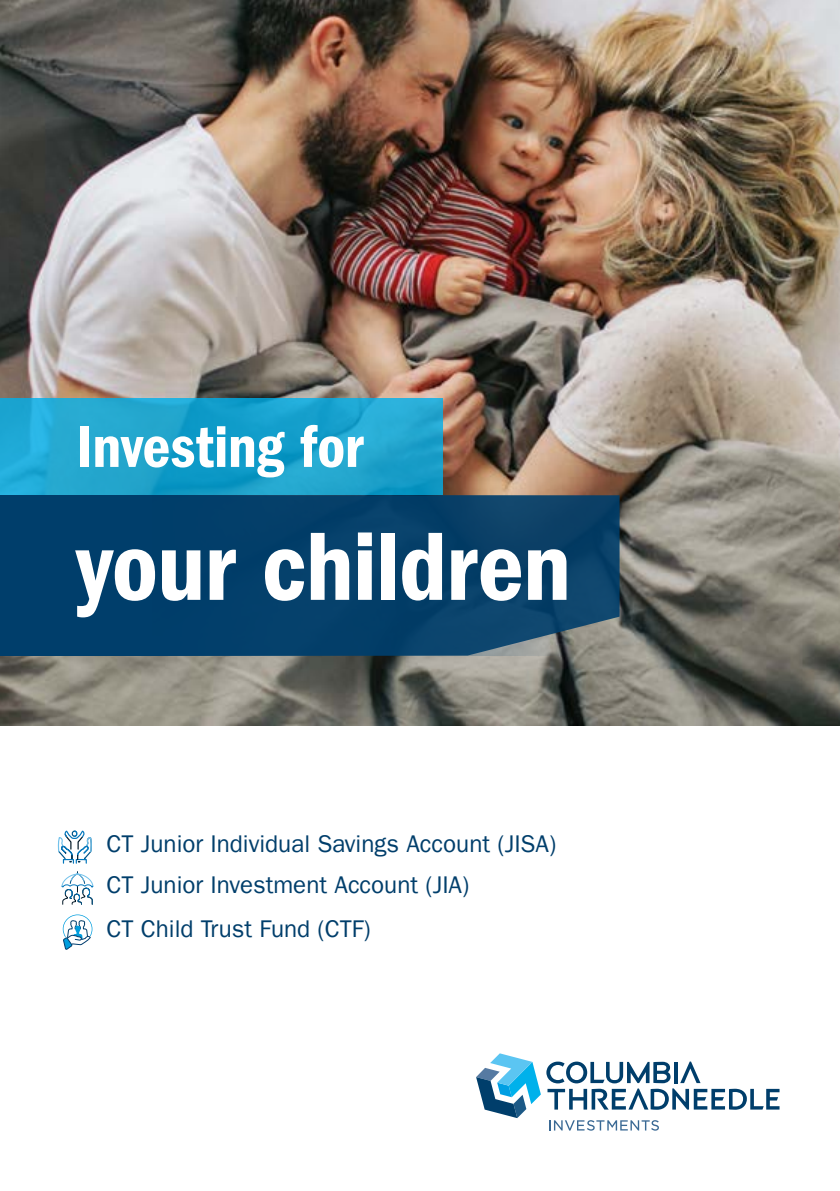
<style>
.page{position:relative;width:840px;height:1191px;background:#fff}
.page>*{position:absolute;margin:0;border:0;box-sizing:border-box;transform-origin:0 0}
.t1{font:100.4px "ITC Frank Gofor Ameriprise Dm Cn";letter-spacing:-.01em;color:#fff}
.t2{font:60.6px "ITC Frank Gofor Ameriprise Dm Cn";letter-spacing:-.005em;color:#fff}
.t3{font:24.2px/41.2px "ITC Frank Gofor Ameriprise";color:#003e6b}
</style>
<div class="page">
<img style="left:0;top:0;width:839px;height:726px">
<svg style="left:546px;top:1061px;width:233px;height:48px"></svg>
<svg style="left:549px;top:1120px;width:109px;height:10px"></svg>
<svg style="left:476px;top:1053px;width:64px;height:65px"></svg>
<svg style="left:0;top:495px;width:619px;height:160px;background:#08416a"></svg>
<svg style="left:0;top:398px;width:442px;height:97px;background:#1ca3ce"></svg>
<svg style="left:57px;top:830px;width:35px;height:34px"></svg>
<svg style="left:61px;top:871px;width:33px;height:34px"></svg>
<svg style="left:63px;top:914px;width:29px;height:35px"></svg>
<h2 class="t2" style="left:76px;top:412px;width:288px">Investing for</h2>
<h1 class="t1" style="left:76px;top:509px;width:495px">your children</h1>
<p class="t3" style="left:106px;top:823px;width:451px">CT Junior Individual Savings Account (JISA)<br>CT Junior Investment Account (JIA)</p>
<p class="t3" style="left:106px;top:908px;width:265px">CT Child Trust Fund (CTF)</p>
</div>
